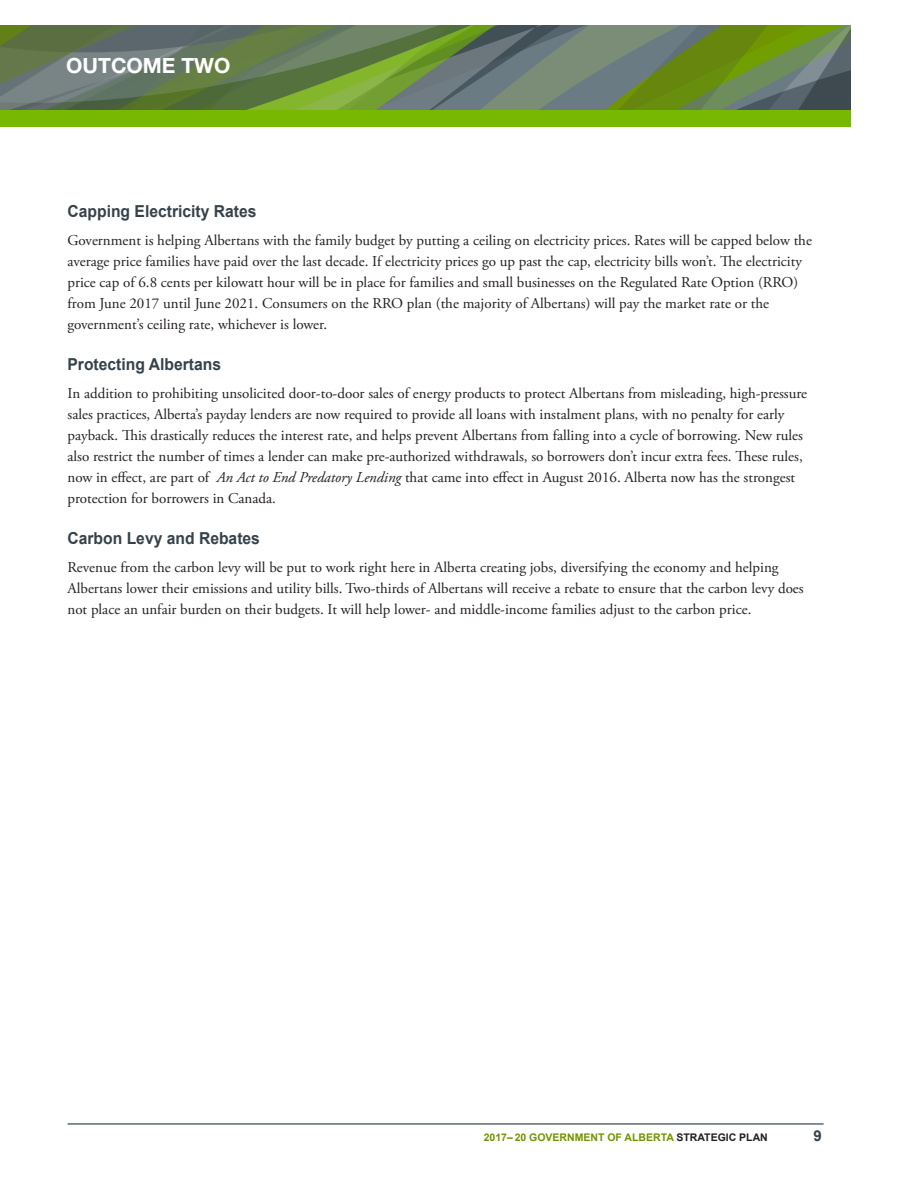
<style>
.page{position:relative;width:918px;height:1188px;background:#fff}
.page>*{position:absolute;margin:0;border:0;box-sizing:border-box;transform-origin:0 0}
.Level_1_Heading_-_15{font:700 21px "Helvetica Neue LT Std";color:#fff}
.Sub-head_Arial_11-_g{font:700 16.5px "Arial";color:#36424a;scale:.95 1}
._00_bodyTxt__10_14{font:15px/21px "Adobe Garamond Pro";color:#231f20}
.t1{font:700 15px "Arial";color:#36424a}
.t2{font:700 10.5px "Arial";color:#719500}
.s1{font-style:italic}
.s2{color:#231f20}
</style>
<div class="page">
<hr style="left:68px;top:1123px;width:756px;height:2px;background:#5f6a72">
<svg style="left:0;top:26px;width:34px;height:85px;background:#667956"></svg>
<svg style="left:34px;top:26px;width:795px;height:85px;background:#688055"></svg>
<div style="left:0;top:111px;width:850px;height:16px;background:#77b800"></div>
<p class="Level_1_Heading_-_15" style="left:66px;top:52px;width:166px">OUTCOME TWO</p>
<p class="Sub-head_Arial_11-_g" style="left:68px;top:200px;width:200px">Capping Electricity Rates</p>
<p class="_00_bodyTxt__10_14" style="left:68px;top:230px;width:746px">Government is helping Albertans with the family budget by putting a ceiling on electricity prices. Rates will be capped below the average price families have paid over the last decade. If electricity prices go up past the cap, electricity bills won’t. The electricity price cap of 6.8 cents per kilowatt hour will be in place for families and small businesses on the Regulated Rate Option (RRO) from June 2017 until June 2021. Consumers on the RRO plan (the majority of Albertans) will pay the market rate or the government’s ceiling rate, whichever is lower.</p>
<p class="Sub-head_Arial_11-_g" style="left:68px;top:353px;width:163px">Protecting Albertans</p>
<p class="_00_bodyTxt__10_14" style="left:68px;top:383px;width:741px">In addition to prohibiting unsolicited door-to-door sales of energy products to protect Albertans from misleading, high-pressure sales practices, Alberta’s payday lenders are now required to provide all loans with instalment plans, with no penalty for early payback. This drastically reduces the interest rate, and helps prevent Albertans from falling into a cycle of borrowing. New rules also restrict the number of times a lender can make pre-authorized withdrawals, so borrowers don’t incur extra fees. These rules, now in effect, are part of <span class="s1">An Act to End Predatory Lending</span> that came into effect in August 2016. Alberta now has the strongest protection for borrowers in Canada.</p>
<p class="Sub-head_Arial_11-_g" style="left:68px;top:527px;width:204px">Carbon Levy and Rebates</p>
<p class="_00_bodyTxt__10_14" style="left:68px;top:557px;width:738px">Revenue from the carbon levy will be put to work right here in Alberta creating jobs, diversifying the economy and helping<br>Albertans lower their emissions and utility bills. Two-thirds of Albertans will receive a rebate to ensure that the carbon levy does not place an unfair burden on their budgets. It will help lower- and middle-income families adjust to the carbon price.</p>
<p class="t2" style="left:484px;top:1130px;width:286px">2017– 20 GOVERNMENT OF ALBERTA <span class="s2">STRATEGIC PLAN</span></p>
<p class="t1" style="left:814px;top:1125px;width:10px">9</p>
</div>
